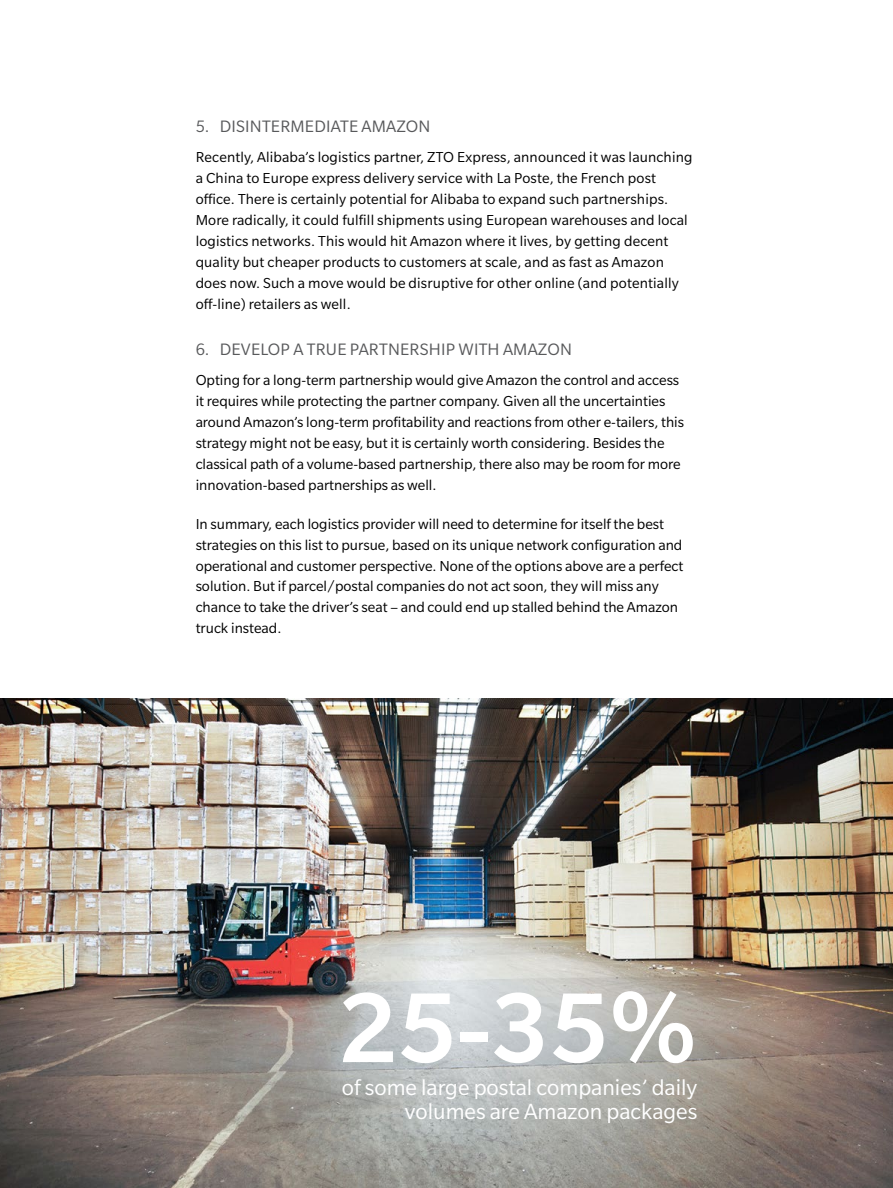
<style>
.page{position:relative;width:893px;height:1188px;background:#fff}
.page>*{position:absolute;margin:0;border:0;box-sizing:border-box;transform-origin:0 0}
.t1{font:500 108px "Slate Pro";color:#fff}
.t2{font:24px/24px "Slate Pro";color:#fff;text-align:right}
.t3{font:18px "Slate Pro";letter-spacing:.01em;color:#58595b}
.t4{font:15.75px/21px "Slate Pro";color:#000}
</style>
<div class="page">
<img style="left:0;top:699px;width:893px;height:489px">
<p class="t3" style="left:196px;top:117px;width:236px">5. DISINTERMEDIATE AMAZON</p>
<p class="t4" style="left:196px;top:146px;width:498px">Recently, Alibaba’s logistics partner, ZTO Express, announced it was launching a China to Europe express delivery service with La Poste, the French post office. There is certainly potential for Alibaba to expand such partnerships.<br>More radically, it could fulfill shipments using European warehouses and local logistics networks. This would hit Amazon where it lives, by getting decent quality but cheaper products to customers at scale, and as fast as Amazon does now. Such a move would be disruptive for other online (and potentially off-line) retailers as well.</p>
<p class="t3" style="left:196px;top:339px;width:378px">6. DEVELOP A TRUE PARTNERSHIP WITH AMAZON</p>
<p class="t4" style="left:196px;top:369px;width:490px">Opting for a long-term partnership would give Amazon the control and access it requires while protecting the partner company. Given all the uncertainties around Amazon’s long-term profitability and reactions from other e-tailers, this strategy might not be easy, but it is certainly worth considering. Besides the classical path of a volume-based partnership, there also may be room for more innovation-based partnerships as well.</p>
<p class="t4" style="left:196px;top:513px;width:489px">In summary, each logistics provider will need to determine for itself the best strategies on this list to pursue, based on its unique network configuration and operational and customer perspective. None of the options above are a perfect solution. But if parcel/postal companies do not act soon, they will miss any chance to take the driver’s seat – and could end up stalled behind the Amazon truck instead.</p>
<h1 class="t1" style="left:339px;top:969px;width:360px">25-35%</h1>
<h2 class="t2" style="left:342px;top:1075px;width:357px">of some large postal companies’ daily volumes are Amazon packages</h2>
</div>
